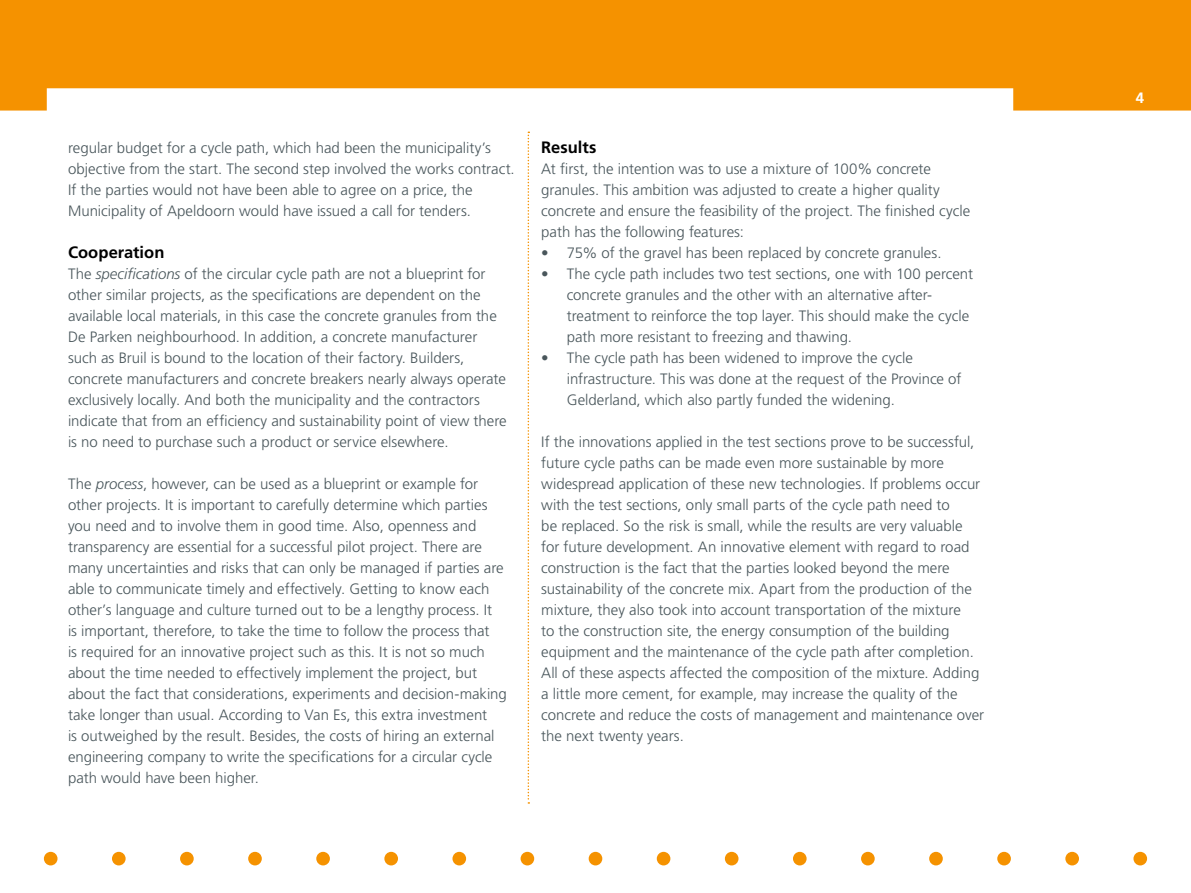
<style>
.page{position:relative;width:1191px;height:893px;background:#fff}
.page>*{position:absolute;margin:0;border:0;box-sizing:border-box;transform-origin:0 0}
.P_HR_Tussenkop{font:700 16.5px "Frutiger LT Std";color:#000}
.P_HR_Broodtekst{font:300 15px/21px "Frutiger LT Std";color:#49565b}
.t1{font:700 15px "Frutiger LT Std";color:#fff}
.s1{font-style:italic}
</style>
<div class="page">
<div style="left:44px;top:852px;width:13px;height:13px;background:#f59200;border-radius:50%"></div>
<div style="left:112px;top:852px;width:14px;height:13px;background:#f59200;border-radius:50%"></div>
<div style="left:180px;top:852px;width:14px;height:13px;background:#f59200;border-radius:50%"></div>
<div style="left:248px;top:852px;width:14px;height:13px;background:#f59200;border-radius:50%"></div>
<div style="left:316px;top:852px;width:14px;height:13px;background:#f59200;border-radius:50%"></div>
<div style="left:384px;top:852px;width:14px;height:13px;background:#f59200;border-radius:50%"></div>
<div style="left:452px;top:852px;width:14px;height:13px;background:#f59200;border-radius:50%"></div>
<div style="left:520px;top:852px;width:14px;height:13px;background:#f59200;border-radius:50%"></div>
<div style="left:588px;top:852px;width:14px;height:13px;background:#f59200;border-radius:50%"></div>
<div style="left:657px;top:852px;width:13px;height:13px;background:#f59200;border-radius:50%"></div>
<div style="left:725px;top:852px;width:13px;height:13px;background:#f59200;border-radius:50%"></div>
<div style="left:793px;top:852px;width:13px;height:13px;background:#f59200;border-radius:50%"></div>
<div style="left:861px;top:852px;width:13px;height:13px;background:#f59200;border-radius:50%"></div>
<div style="left:929px;top:852px;width:13px;height:13px;background:#f59200;border-radius:50%"></div>
<div style="left:997px;top:852px;width:14px;height:13px;background:#f59200;border-radius:50%"></div>
<div style="left:1065px;top:852px;width:14px;height:13px;background:#f59200;border-radius:50%"></div>
<div style="left:1133px;top:852px;width:14px;height:13px;background:#f59200;border-radius:50%"></div>
<svg style="left:527px;top:132px;width:2px;height:672px"></svg>
<svg style="left:0;top:0;width:1191px;height:111px;fill:#f59200"></svg>
<p class="P_HR_Broodtekst" style="left:68px;top:137px;width:448px">regular budget for a cycle path, which had been the municipality’s objective from the start. The second step involved the works contract.<br>If the parties would not have been able to agree on a price, the Municipality of Apeldoorn would have issued a call for tenders.</p>
<h5 class="P_HR_Tussenkop" style="left:68px;top:242px;width:98px">Cooperation</h5>
<p class="P_HR_Broodtekst" style="left:68px;top:263px;width:440px">The <span class="s1">specifications</span> of the circular cycle path are not a blueprint for other similar projects, as the specifications are dependent on the available local materials, in this case the concrete granules from the De Parken neighbourhood. In addition, a concrete manufacturer such as Bruil is bound to the location of their factory. Builders, concrete manufacturers and concrete breakers nearly always operate exclusively locally. And both the municipality and the contractors indicate that from an efficiency and sustainability point of view there is no need to purchase such a product or service elsewhere.</p>
<p class="P_HR_Broodtekst" style="left:68px;top:473px;width:440px">The <span class="s1">process</span>, however, can be used as a blueprint or example for other projects. It is important to carefully determine which parties you need and to involve them in good time. Also, openness and transparency are essential for a successful pilot project. There are many uncertainties and risks that can only be managed if parties are able to communicate timely and effectively. Getting to know each other’s language and culture turned out to be a lengthy process. It<br>is important, therefore, to take the time to follow the process that<br>is required for an innovative project such as this. It is not so much about the time needed to effectively implement the project, but about the fact that considerations, experiments and decision-making take longer than usual. According to Van Es, this extra investment<br>is outweighed by the result. Besides, the costs of hiring an external engineering company to write the specifications for a circular cycle path would have been higher.</p>
<h5 class="P_HR_Tussenkop" style="left:541px;top:137px;width:57px">Results</h5>
<p class="P_HR_Broodtekst" style="left:541px;top:158px;width:430px">At first, the intention was to use a mixture of 100% concrete granules. This ambition was adjusted to create a higher quality concrete and ensure the feasibility of the project. The finished cycle path has the following features:</p>
<p class="P_HR_Broodtekst" style="left:541px;top:242px;width:402px">• 75% of the gravel has been replaced by concrete granules.</p>
<p class="P_HR_Broodtekst" style="left:567px;top:263px;width:408px;text-indent:-26px">• The cycle path includes two test sections, one with 100 percent concrete granules and the other with an alternative after&shy;treatment to reinforce the top layer. This should make the cycle path more resistant to freezing and thawing.</p>
<p class="P_HR_Broodtekst" style="left:567px;top:347px;width:396px;text-indent:-26px">• The cycle path has been widened to improve the cycle infrastructure. This was done at the request of the Province of<br>Gelderland, which also partly funded the widening.</p>
<p class="P_HR_Broodtekst" style="left:541px;top:431px;width:444px">If the innovations applied in the test sections prove to be successful, future cycle paths can be made even more sustainable by more widespread application of these new technologies. If problems occur with the test sections, only small parts of the cycle path need to<br>be replaced. So the risk is small, while the results are very valuable for future development. An innovative element with regard to road construction is the fact that the parties looked beyond the mere sustainability of the concrete mix. Apart from the production of the mixture, they also took into account transportation of the mixture<br>to the construction site, the energy consumption of the building equipment and the maintenance of the cycle path after completion.<br>All of these aspects affected the composition of the mixture. Adding a little more cement, for example, may increase the quality of the concrete and reduce the costs of management and maintenance over the next twenty years.</p>
<p class="t1" style="left:1135px;top:89px;width:10px">4</p>
</div>
